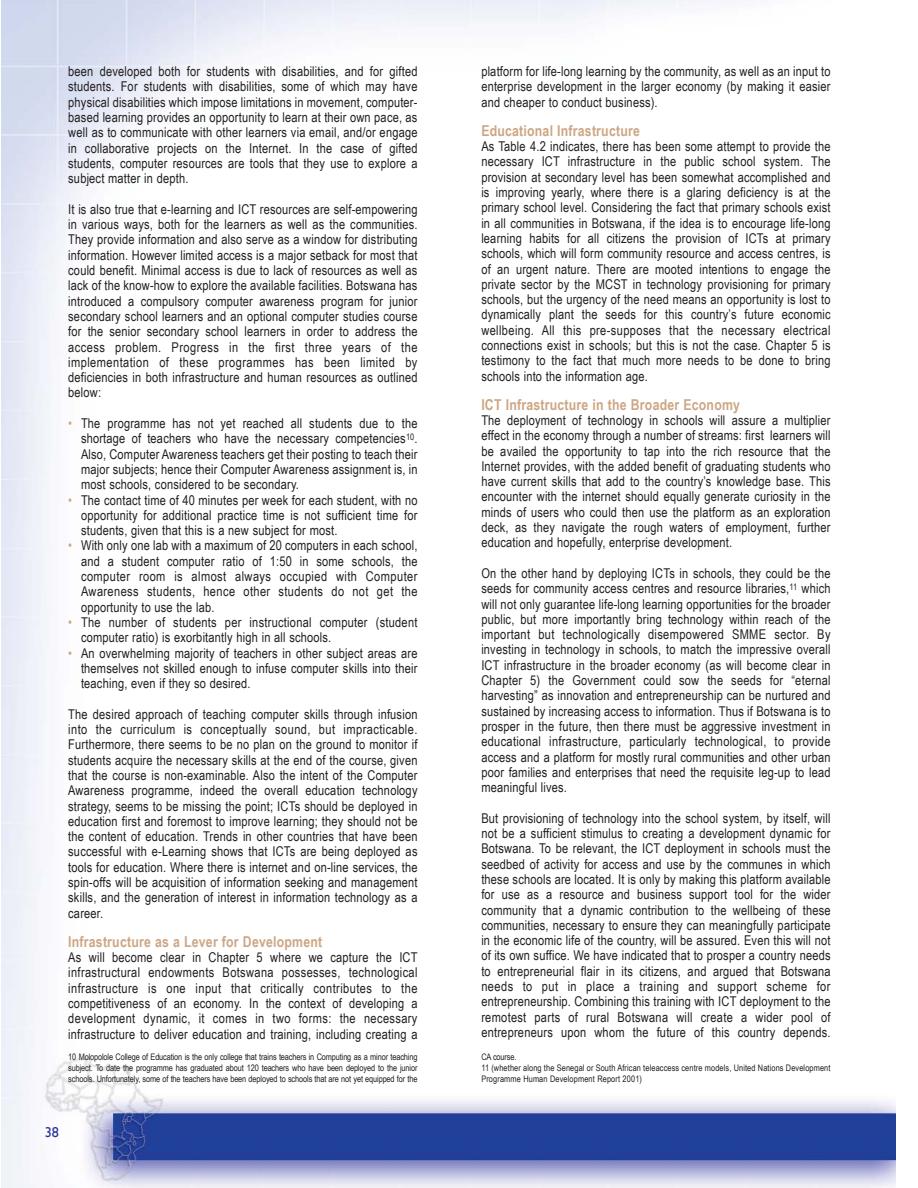
<style>
.page{position:relative;width:918px;height:1188px;background:#fff}
.page>*{position:absolute;margin:0;border:0;box-sizing:border-box;transform-origin:0 0}
.t1{font:700 15px "Arial Narrow";letter-spacing:.015em;color:#cda684}
.t2{font:14.25px "Gill Sans";color:#2a3795}
.t3{font:13.5px/15.3px "Arial Narrow";letter-spacing:.015em;color:#231f20;text-align:justify}
.t4{font:9px/10.8px "Arial Narrow";letter-spacing:.015em;color:#231f20;text-align:justify}
.s1{color:#cda684}
</style>
<div class="page">
<img style="left:2px;top:0;width:894px;height:1188px">
<p class="t3" style="left:68px;top:64px;width:351px">been developed both for students with disabilities, and for gifted students. For students with disabilities, some of which may have physical disabilities which impose limitations in movement, computer&shy;based learning provides an opportunity to learn at their own pace, as well as to communicate with other learners via email, and/or engage in collaborative projects on the Internet. In the case of gifted students, computer resources are tools that they use to explore a subject matter in depth.</p>
<p class="t3" style="left:68px;top:201px;width:351px">It is also true that e-learning and ICT resources are self-empowering in various ways, both for the learners as well as the communities.<br>They provide information and also serve as a window for distributing information. However limited access is a major setback for most that could benefit. Minimal access is due to lack of resources as well as lack of the know-how to explore the available facilities. Botswana has introduced a compulsory computer awareness program for junior secondary school learners and an optional computer studies course for the senior secondary school learners in order to address the access problem. Progress in the first three years of the implementation of these programmes has been limited by deficiencies in both infrastructure and human resources as outlined below:</p>
<p class="t3" style="left:81px;top:416px;width:338px;text-indent:-13px"><span class="s1">•</span> The programme has not yet reached all students due to the shortage of teachers who have the necessary competencies<sup>10</sup>.<br>Also, Computer Awareness teachers get their posting to teach their major subjects; hence their Computer Awareness assignment is, in most schools, considered to be secondary.</p>
<p class="t3" style="left:81px;top:492px;width:338px;text-indent:-13px"><span class="s1">•</span> The contact time of 40 minutes per week for each student, with no opportunity for additional practice time is not sufficient time for students, given that this is a new subject for most.</p>
<p class="t3" style="left:81px;top:538px;width:338px;text-indent:-13px"><span class="s1">•</span> With only one lab with a maximum of 20 computers in each school, and a student computer ratio of 1:50 in some schools, the computer room is almost always occupied with Computer Awareness students, hence other students do not get the opportunity to use the lab.</p>
<p class="t3" style="left:81px;top:614px;width:338px;text-indent:-13px"><span class="s1">•</span> The number of students per instructional computer (student computer ratio) is exorbitantly high in all schools.</p>
<p class="t3" style="left:81px;top:645px;width:338px;text-indent:-13px"><span class="s1">•</span> An overwhelming majority of teachers in other subject areas are themselves not skilled enough to infuse computer skills into their teaching, even if they so desired.</p>
<p class="t3" style="left:68px;top:706px;width:351px">The desired approach of teaching computer skills through infusion into the curriculum is conceptually sound, but impracticable.<br>Furthermore, there seems to be no plan on the ground to monitor if students acquire the necessary skills at the end of the course, given that the course is non-examinable. Also the intent of the Computer Awareness programme, indeed the overall education technology strategy, seems to be missing the point; ICTs should be deployed in education first and foremost to improve learning; they should not be the content of education. Trends in other countries that have been successful with e-Learning shows that ICTs are being deployed as tools for education. Where there is internet and on-line services, the spin-offs will be acquisition of information seeking and management skills, and the generation of interest in information technology as a career.</p>
<p class="t1" style="left:68px;top:933px;width:255px">Infrastructure as a Lever for Development</p>
<p class="t3" style="left:68px;top:949px;width:351px">As will become clear in Chapter 5 where we capture the ICT infrastructural endowments Botswana possesses, technological infrastructure is one input that critically contributes to the competitiveness of an economy. In the context of developing a development dynamic, it comes in two forms: the necessary infrastructure to deliver education and training, including creating a</p>
<p class="t3" style="left:481px;top:64px;width:351px">platform for life-long learning by the community, as well as an input to enterprise development in the larger economy (by making it easier and cheaper to conduct business).</p>
<p class="t1" style="left:481px;top:122px;width:160px">Educational Infrastructure</p>
<p class="t3" style="left:481px;top:139px;width:351px">As Table 4.2 indicates, there has been some attempt to provide the necessary ICT infrastructure in the public school system. The provision at secondary level has been somewhat accomplished and is improving yearly, where there is a glaring deficiency is at the primary school level. Considering the fact that primary schools exist in all communities in Botswana, if the idea is to encourage life-long learning habits for all citizens the provision of ICTs at primary schools, which will form community resource and access centres, is of an urgent nature. There are mooted intentions to engage the private sector by the MCST in technology provisioning for primary schools, but the urgency of the need means an opportunity is lost to dynamically plant the seeds for this country’s future economic wellbeing. All this pre-supposes that the necessary electrical connections exist in schools; but this is not the case. Chapter 5 is testimony to the fact that much more needs to be done to bring schools into the information age.</p>
<p class="t1" style="left:481px;top:396px;width:260px">ICT Infrastructure in the Broader Economy</p>
<p class="t3" style="left:481px;top:412px;width:351px">The deployment of technology in schools will assure a multiplier effect in the economy through a number of streams: first learners will be availed the opportunity to tap into the rich resource that the Internet provides, with the added benefit of graduating students who have current skills that add to the country’s knowledge base. This encounter with the internet should equally generate curiosity in the minds of users who could then use the platform as an exploration deck, as they navigate the rough waters of employment, further education and hopefully, enterprise development.</p>
<p class="t3" style="left:481px;top:565px;width:351px">On the other hand by deploying ICTs in schools, they could be the seeds for community access centres and resource libraries,<sup>11</sup> which will not only guarantee life-long learning opportunities for the broader public, but more importantly bring technology within reach of the important but technologically disempowered SMME sector. By investing in technology in schools, to match the impressive overall ICT infrastructure in the broader economy (as will become clear in Chapter 5) the Government could sow the seeds for “eternal harvesting” as innovation and entrepreneurship can be nurtured and sustained by increasing access to information. Thus if Botswana is to prosper in the future, then there must be aggressive investment in educational infrastructure, particularly technological, to provide access and a platform for mostly rural communities and other urban poor families and enterprises that need the requisite leg-up to lead meaningful lives.</p>
<p class="t3" style="left:481px;top:810px;width:351px">But provisioning of technology into the school system, by itself, will not be a sufficient stimulus to creating a development dynamic for Botswana. To be relevant, the ICT deployment in schools must the seedbed of activity for access and use by the communes in which these schools are located. It is only by making this platform available for use as a resource and business support tool for the wider community that a dynamic contribution to the wellbeing of these communities, necessary to ensure they can meaningfully participate in the economic life of the country, will be assured. Even this will not of its own suffice. We have indicated that to prosper a country needs to entrepreneurial flair in its citizens, and argued that Botswana needs to put in place a training and support scheme for entrepreneurship. Combining this training with ICT deployment to the remotest parts of rural Botswana will create a wider pool of entrepreneurs upon whom the future of this country depends.</p>
<p class="t4" style="left:68px;top:1051px;width:351px">10 Molopolole College of Education is the only college that trains teachers in Computing as a minor teaching subject. To date the programme has graduated about 120 teachers who have been deployed to the junior schools. Unfortunately, some of the teachers have been deployed to schools that are not yet equipped for the</p>
<p class="t4" style="left:481px;top:1051px;width:351px;text-align:left">CA course.<br>11 (whether along the Senegal or South African teleaccess centre models, United Nations Development<br>Programme Human Development Report 2001)</p>
<p class="t2" style="left:45px;top:1124px;width:16px">38</p>
</div>
